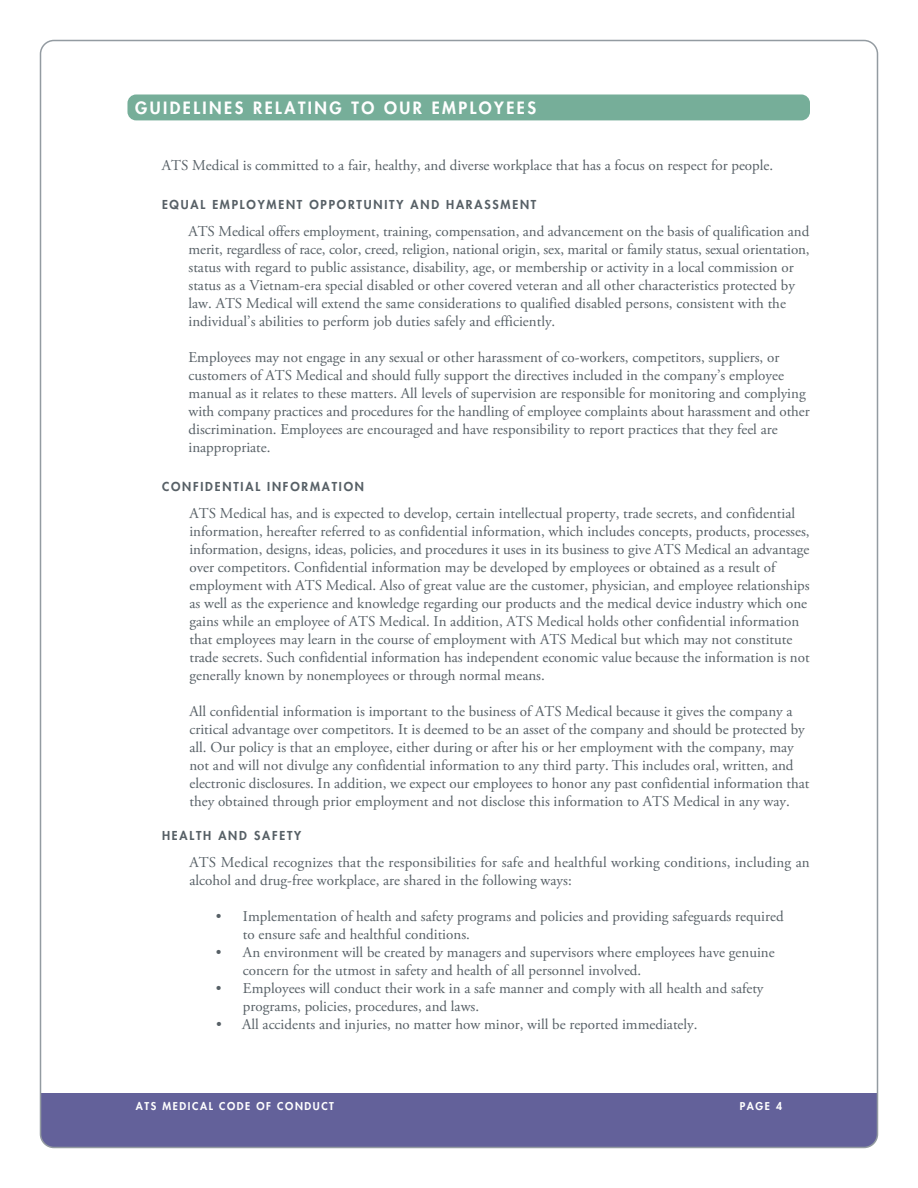
<style>
.page{position:relative;width:918px;height:1188px;background:#fff}
.page>*{position:absolute;margin:0;border:0;box-sizing:border-box;transform-origin:0 0}
.t1{font:800 16.5px "Futura Std";letter-spacing:.15em;color:#fff}
.t2{font:15px/18px "Adobe Garamond Pro";color:#576066}
.t3{font:800 12px "Futura Std";letter-spacing:.15em;color:#576066}
.t4{font:800 10.5px "Futura Std";letter-spacing:.15em;color:#fff}
</style>
<div class="page">
<div style="left:127px;top:95px;width:683px;height:25px;background:#76ae99;border-radius:9px"></div>
<div style="left:40px;top:1094px;width:838px;height:54px;background:#63619a"></div>
<p class="t1" style="left:135px;top:100px;width:403px">GUIDELINES RELATING TO OUR EMPLOYEES</p>
<p class="t2" style="left:162px;top:157px;width:613px">ATS Medical is committed to a fair, healthy, and diverse workplace that has a focus on respect for people.</p>
<p class="t3" style="left:162px;top:198px;width:376px">EQUAL EMPLOYMENT OPPORTUNITY AND HARASSMENT</p>
<p class="t2" style="left:189px;top:223px;width:623px">ATS Medical offers employment, training, compensation, and advancement on the basis of qualification and merit, regardless of race, color, creed, religion, national origin, sex, marital or family status, sexual orientation, status with regard to public assistance, disability, age, or membership or activity in a local commission or status as a Vietnam-era special disabled or other covered veteran and all other characteristics protected by law. ATS Medical will extend the same considerations to qualified disabled persons, consistent with the individual’s abilities to perform job duties safely and efficiently.</p>
<p class="t2" style="left:189px;top:349px;width:623px">Employees may not engage in any sexual or other harassment of co-workers, competitors, suppliers, or customers of ATS Medical and should fully support the directives included in the company’s employee manual as it relates to these matters. All levels of supervision are responsible for monitoring and complying with company practices and procedures for the handling of employee complaints about harassment and other discrimination. Employees are encouraged and have responsibility to report practices that they feel are inappropriate.</p>
<p class="t3" style="left:162px;top:480px;width:204px">CONFIDENTIAL INFORMATION</p>
<p class="t2" style="left:189px;top:505px;width:622px">ATS Medical has, and is expected to develop, certain intellectual property, trade secrets, and confidential information, hereafter referred to as confidential information, which includes concepts, products, processes, information, designs, ideas, policies, and procedures it uses in its business to give ATS Medical an advantage over competitors. Confidential information may be developed by employees or obtained as a result of employment with ATS Medical. Also of great value are the customer, physician, and employee relationships as well as the experience and knowledge regarding our products and the medical device industry which one gains while an employee of ATS Medical. In addition, ATS Medical holds other confidential information that employees may learn in the course of employment with ATS Medical but which may not constitute trade secrets. Such confidential information has independent economic value because the information is not generally known by nonemployees or through normal means.</p>
<p class="t2" style="left:189px;top:703px;width:622px">All confidential information is important to the business of ATS Medical because it gives the company a critical advantage over competitors. It is deemed to be an asset of the company and should be protected by all. Our policy is that an employee, either during or after his or her employment with the company, may not and will not divulge any confidential information to any third party. This includes oral, written, and electronic disclosures. In addition, we expect our employees to honor any past confidential information that they obtained through prior employment and not disclose this information to ATS Medical in any way.</p>
<p class="t3" style="left:162px;top:830px;width:141px">HEALTH AND SAFETY</p>
<p class="t2" style="left:189px;top:855px;width:622px">ATS Medical recognizes that the responsibilities for safe and healthful working conditions, including an alcohol and drug-free workplace, are shared in the following ways:</p>
<p class="t2" style="left:243px;top:909px;width:542px;text-indent:-27px">• Implementation of health and safety programs and policies and providing safeguards required to ensure safe and healthful conditions.</p>
<p class="t2" style="left:243px;top:945px;width:533px;text-indent:-27px">• An environment will be created by managers and supervisors where employees have genuine concern for the utmost in safety and health of all personnel involved.</p>
<p class="t2" style="left:243px;top:981px;width:522px;text-indent:-27px">• Employees will conduct their work in a safe manner and comply with all health and safety programs, policies, procedures, and laws.</p>
<p class="t2" style="left:216px;top:1017px;width:483px">• All accidents and injuries, no matter how minor, will be reported immediately.</p>
<p class="t4" style="left:136px;top:1101px;width:200px">ATS MEDICAL CODE OF CONDUCT</p>
<p class="t4" style="left:740px;top:1101px;width:44px">PAGE 4</p>
</div>
